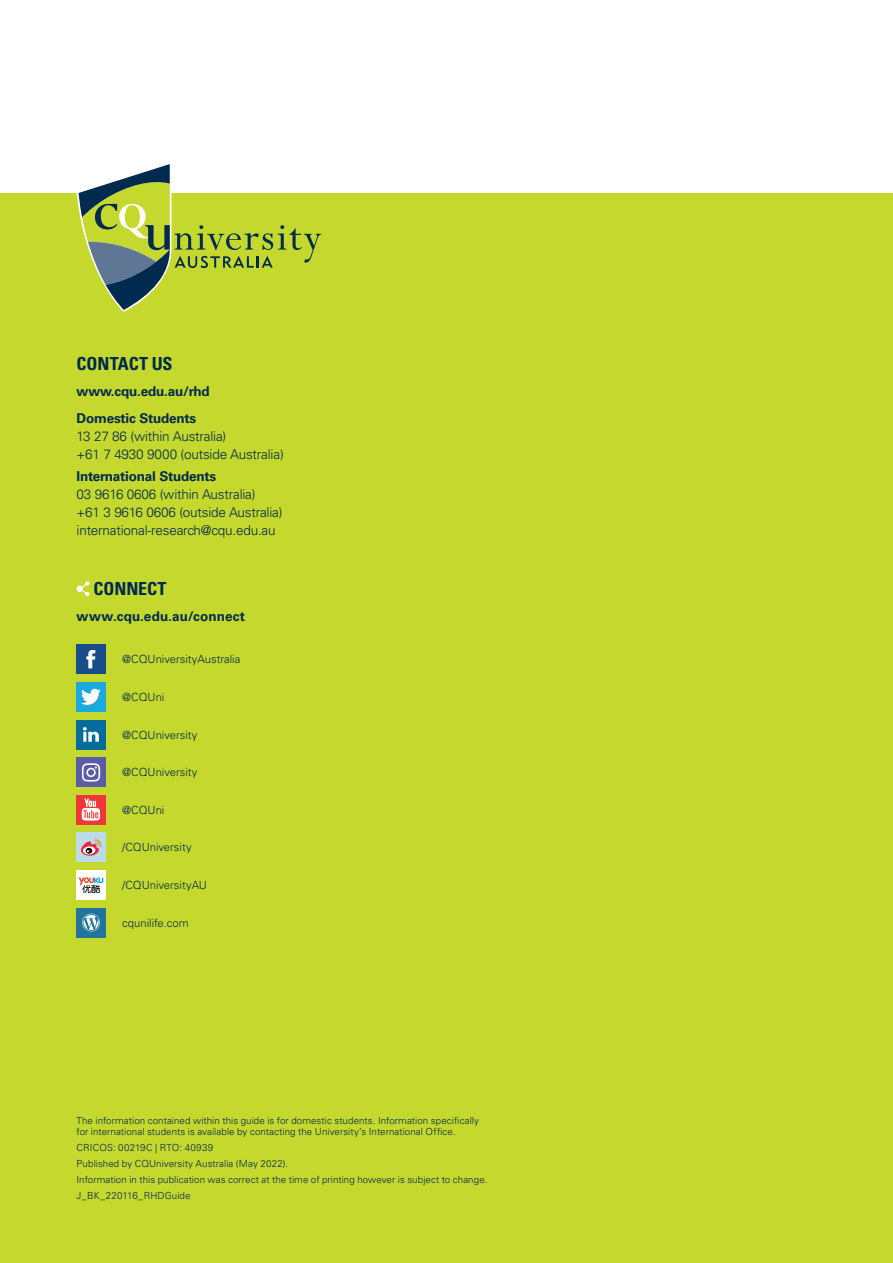
<style>
.page{position:relative;width:893px;height:1263px;background:#fff}
.page>*{position:absolute;margin:0;border:0;box-sizing:border-box;transform-origin:0 0}
.t1{font:700 condensed 18px "Univers LT Std";letter-spacing:-.005em;color:#002a4e}
.t2{font:300 13.5px/18px "Univers LT Std";letter-spacing:-.015em;color:#002a4e}
.t3{font:700 13.5px/26.5px "Univers LT Std";letter-spacing:-.015em;color:#002a4e}
.t4{font:700 13.5px "Univers LT Std";letter-spacing:.015em;color:#002a4e}
.t5{font:300 11.25px "Univers LT Std";color:#002a4e}
.t6{font:300 9.75px/15.9px "Univers LT Std";letter-spacing:.005em;color:#002a4e}
</style>
<div class="page">
<div style="left:0;top:193px;width:893px;height:1070px;background:#c4d82e"></div>
<svg style="left:77px;top:164px;width:244px;height:148px"></svg>
<svg style="left:77px;top:581px;width:13px;height:15px"></svg>
<div style="left:77px;top:645px;width:29px;height:29px;background:#184d8b"></div>
<svg style="left:86px;top:650px;width:10px;height:19px"></svg>
<div style="left:77px;top:682px;width:29px;height:29px;background:#1aaae0"></div>
<svg style="left:81px;top:689px;width:20px;height:16px"></svg>
<div style="left:77px;top:720px;width:29px;height:29px;background:#066c9c"></div>
<svg style="left:83px;top:727px;width:16px;height:15px"></svg>
<div style="left:77px;top:758px;width:29px;height:29px;background:#5a5ca8"></div>
<svg style="left:82px;top:763px;width:18px;height:18px"></svg>
<div style="left:77px;top:795px;width:29px;height:29px;background:#ef3738"></div>
<svg style="left:82px;top:799px;width:18px;height:22px"></svg>
<div style="left:77px;top:833px;width:29px;height:29px;background:#badbea"></div>
<svg style="left:81px;top:839px;width:21px;height:17px"></svg>
<div style="left:77px;top:870px;width:29px;height:29px;background:#fff"></div>
<svg style="left:79px;top:877px;width:24px;height:16px"></svg>
<div style="left:77px;top:908px;width:29px;height:29px;background:#21759c"></div>
<svg style="left:83px;top:913px;width:17px;height:17px"></svg>
<h1 class="t1" style="left:77px;top:352px;width:98px">CONTACT US</h1>
<h2 class="t3" style="left:77px;top:378px;width:135px">www.cqu.edu.au/rhd<br>Domestic Students</h2>
<h2 class="t2" style="left:77px;top:427px;width:209px">13 27 86 (within Australia)<br>+61 7 4930 9000 (outside Australia)</h2>
<h2 class="t3" style="left:77px;top:463px;width:141px">International Students</h2>
<h2 class="t2" style="left:77px;top:485px;width:207px">03 9616 0606 (within Australia)<br>+61 3 9616 0606 (outside Australia) international-research@cqu.edu.au</h2>
<h1 class="t1" style="left:94px;top:577px;width:74px">CONNECT</h1>
<h2 class="t4" style="left:77px;top:608px;width:170px">www.cqu.edu.au/connect</h2>
<p class="t5" style="left:122px;top:653px;width:120px">@CQUniversityAustralia</p>
<p class="t5" style="left:122px;top:690px;width:44px">@CQUni</p>
<p class="t5" style="left:122px;top:728px;width:77px">@CQUniversity</p>
<p class="t5" style="left:122px;top:765px;width:77px">@CQUniversity</p>
<p class="t5" style="left:122px;top:803px;width:44px">@CQUni</p>
<p class="t5" style="left:122px;top:841px;width:71px">/CQUniversity</p>
<p class="t5" style="left:122px;top:878px;width:86px">/CQUniversityAU</p>
<p class="t5" style="left:122px;top:916px;width:68px">cqunilife.com</p>
<p class="t6" style="left:77px;top:1114px;width:404px;line-height:11.7px">The information contained within this guide is for domestic students. Information specifically for international students is available by contacting the University’s International Office.</p>
<p class="t6" style="left:77px;top:1140px;width:412px">CRICOS: 00219C | RTO: 40939<br>Published by CQUniversity Australia (May 2022).<br>Information in this publication was correct at the time of printing however is subject to change.<br>J_BK_220116_RHDGuide</p>
</div>
